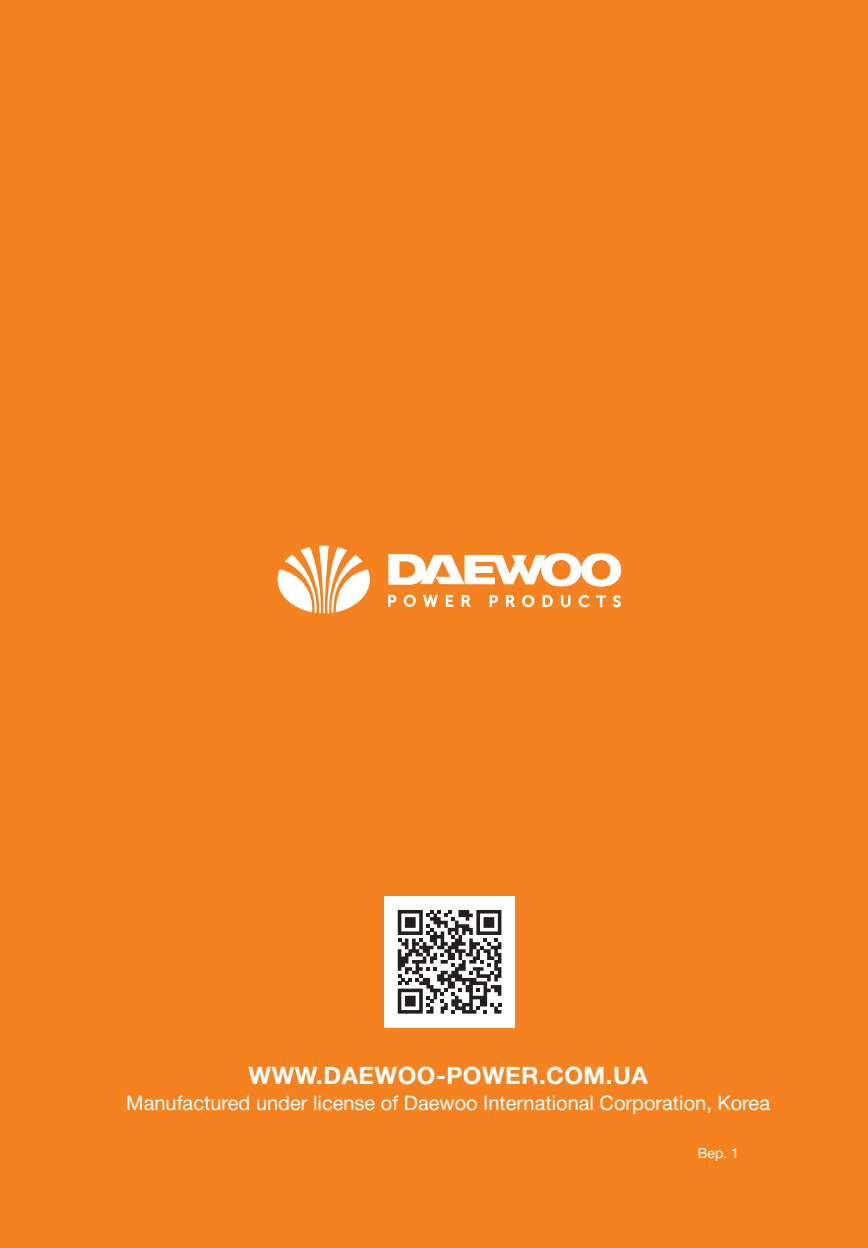
<style>
.page{position:relative;width:868px;height:1248px;background:#fff}
.page>*{position:absolute;margin:0;border:0;box-sizing:border-box;transform-origin:0 0}
.t1{font:700 24px "Helvetica Neue Cyr";letter-spacing:.02em;color:#fff}
.t2{font:20px "Helvetica Neue Cyr";color:#fff}
.t3{font:14px "Helvetica Neue Cyr";color:#fff}
</style>
<div class="page">
<div style="left:0;top:0;width:867px;height:1247px;background:#f58220"></div>
<svg style="left:277px;top:545px;width:93px;height:68px"></svg>
<svg style="left:388px;top:553px;width:233px;height:33px"></svg>
<svg style="left:388px;top:594px;width:8px;height:12px"></svg>
<svg style="left:403px;top:594px;width:13px;height:13px"></svg>
<svg style="left:423px;top:595px;width:15px;height:11px"></svg>
<svg style="left:445px;top:595px;width:8px;height:11px"></svg>
<svg style="left:461px;top:595px;width:10px;height:12px"></svg>
<svg style="left:489px;top:595px;width:9px;height:12px"></svg>
<svg style="left:506px;top:595px;width:9px;height:12px"></svg>
<svg style="left:522px;top:595px;width:12px;height:12px"></svg>
<svg style="left:542px;top:595px;width:10px;height:12px"></svg>
<svg style="left:561px;top:595px;width:9px;height:12px"></svg>
<svg style="left:578px;top:595px;width:11px;height:12px"></svg>
<svg style="left:596px;top:595px;width:10px;height:12px"></svg>
<svg style="left:612px;top:595px;width:8px;height:12px"></svg>
<div style="left:384px;top:896px;width:130px;height:131px;background:#fff"></div>
<svg style="left:397px;top:910px;width:104px;height:103px"></svg>
<p class="t1" style="left:248px;top:1061px;width:400px">WWW.DAEWOO-POWER.COM.UA</p>
<p class="t2" style="left:126px;top:1091px;width:645px">Manufactured under license of Daewoo International Corporation, Korea</p>
<p class="t3" style="left:697px;top:1145px;width:42px">Вер. 1</p>
</div>
